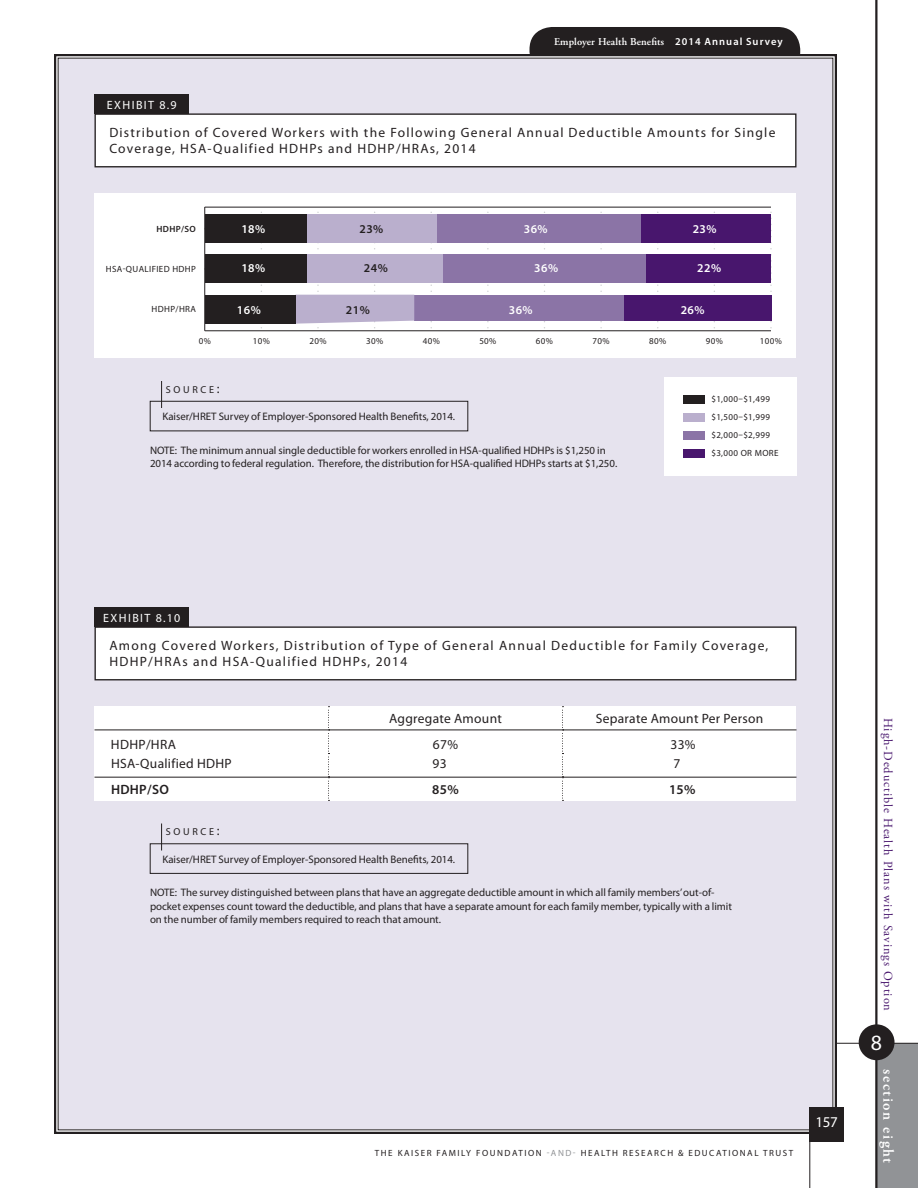
<style>
.page{position:relative;width:918px;height:1188px;background:#fff}
.page>*{position:absolute;margin:0;border:0;box-sizing:border-box;transform-origin:0 0}
.t1{font:21.9px "Myriad Pro";color:#fff}
.t2{font:600 15px "Adobe Garamond Pro";letter-spacing:.1em;color:#fff}
.t3{font:15px "Myriad Pro";color:#fff}
.t4{font:13.5px/16.5px "Myriad Pro";letter-spacing:.09em;color:#231f20}
.t5{font:13.5px "Myriad Pro";letter-spacing:.025em;color:#231f20}
.t6{font:13.5px "Myriad Pro";letter-spacing:.02em;color:#231f20}
.t7{font:600 13.5px "Myriad Pro";letter-spacing:.025em;color:#231f20}
.t8{font:12.3px "Adobe Garamond Pro";letter-spacing:.07em;color:#48166d}
.t9{font:600 12px "Myriad Pro";letter-spacing:.04em;color:#fff}
.t10{font:12px "Myriad Pro";letter-spacing:.12em;color:#fff}
.t11{font:600 12px "Myriad Pro";color:#231f20}
.t12{font:10.8px/13.5px "Myriad Pro";letter-spacing:-.005em;color:#231f20}
.t13{font:600 10.5px "Adobe Garamond Pro";letter-spacing:.01em;color:#fff}
.t14{font:10.2px "Myriad Pro";letter-spacing:.265em;color:#231f20}
.t15{font:9px/18px "Myriad Pro";letter-spacing:.04em;color:#231f20}
.t16{font:9px "Myriad Pro";letter-spacing:.17em;color:#231f20}
.t17{font:600 9px "Myriad Pro";letter-spacing:.04em;color:#231f20}
.s1{font-family:"Myriad Pro"}
.s2{font-size:13.5px}
.s3{color:#919396}
</style>
<div class="page">
<div style="left:876px;top:1043px;width:42px;height:145px;background:#919396"></div>
<hr style="left:825px;top:1043px;width:93px;height:1px;background:#231f20">
<hr style="left:875px;top:0;width:3px;height:1188px;background:#231f20">
<div style="left:859px;top:1024px;width:36px;height:36px;background:#231f20;border-radius:50%"></div>
<div style="left:530px;top:27px;width:270px;height:47px;background:#231f20;border-radius:22px"></div>
<div style="left:54px;top:53px;width:784px;height:1082px;background:#e6e3ee"></div>
<div style="left:810px;top:1107px;width:34px;height:34px;background:#231f20"></div>
<hr style="left:810px;top:1107px;width:1px;height:81px;background:#231f20">
<div style="left:94px;top:194px;width:702px;height:164px;background:#fff"></div>
<hr style="left:205px;top:331px;width:566px;height:1px;background:#231f20">
<svg style="left:430px;top:211px;width:2px;height:117px"></svg>
<svg style="left:487px;top:211px;width:2px;height:117px"></svg>
<svg style="left:544px;top:211px;width:1px;height:117px"></svg>
<svg style="left:600px;top:211px;width:2px;height:117px"></svg>
<svg style="left:657px;top:211px;width:1px;height:117px"></svg>
<svg style="left:714px;top:211px;width:1px;height:117px"></svg>
<svg style="left:770px;top:212px;width:2px;height:116px"></svg>
<hr style="left:205px;top:207px;width:566px;height:1px;background:#231f20">
<hr style="left:204px;top:207px;width:1px;height:124px;background:#231f20">
<div style="left:641px;top:214px;width:130px;height:29px;background:#48166d"></div>
<div style="left:646px;top:254px;width:125px;height:29px;background:#48166d"></div>
<div style="left:624px;top:295px;width:147px;height:26px;background:#48166d"></div>
<div style="left:437px;top:214px;width:204px;height:29px;background:#8b74a6"></div>
<div style="left:443px;top:254px;width:203px;height:29px;background:#8b74a6"></div>
<div style="left:414px;top:295px;width:210px;height:26px;background:#8b74a6"></div>
<div style="left:307px;top:214px;width:130px;height:29px;background:#baafcd"></div>
<div style="left:307px;top:254px;width:136px;height:29px;background:#baafcd"></div>
<svg style="left:295px;top:211px;width:119px;height:117px"></svg>
<div style="left:205px;top:214px;width:102px;height:29px;background:#231f20"></div>
<div style="left:205px;top:254px;width:102px;height:29px;background:#231f20"></div>
<div style="left:205px;top:295px;width:90px;height:29px;background:#231f20"></div>
<div style="left:664px;top:378px;width:133px;height:98px;background:#fff"></div>
<div style="left:683px;top:395px;width:21px;height:8px;background:#231f20"></div>
<div style="left:683px;top:431px;width:21px;height:9px;background:#8b74a6"></div>
<div style="left:683px;top:449px;width:21px;height:9px;background:#48166d"></div>
<div style="left:683px;top:413px;width:21px;height:9px;background:#baafcd"></div>
<div style="left:94px;top:94px;width:95px;height:20px;background:#231f20"></div>
<div style="left:95px;top:114px;width:701px;height:53px;background:#fff"></div>
<div style="left:95px;top:113px;width:701px;height:54px;border:1px solid #231f20"></div>
<div style="left:150px;top:401px;width:318px;height:30px;border:1px solid #231f20"></div>
<svg style="left:161px;top:381px;width:1px;height:27px"></svg>
<div style="left:94px;top:706px;width:702px;height:95px;background:#fff"></div>
<hr style="left:94px;top:730px;width:234px;height:1px;background:#231f20">
<hr style="left:329px;top:730px;width:233px;height:1px;background:#231f20">
<hr style="left:563px;top:730px;width:233px;height:1px;background:#231f20">
<svg style="left:328px;top:706px;width:1px;height:95px"></svg>
<svg style="left:562px;top:706px;width:1px;height:95px"></svg>
<hr style="left:94px;top:777px;width:234px;height:1px;background:#231f20">
<hr style="left:328px;top:777px;width:234px;height:1px;background:#231f20">
<hr style="left:562px;top:777px;width:234px;height:1px;background:#231f20">
<div style="left:94px;top:608px;width:95px;height:19px;background:#231f20"></div>
<div style="left:95px;top:627px;width:701px;height:53px;background:#fff"></div>
<div style="left:95px;top:626px;width:701px;height:54px;border:1px solid #231f20"></div>
<div style="left:150px;top:844px;width:318px;height:30px;border:1px solid #231f20"></div>
<svg style="left:161px;top:824px;width:1px;height:26px"></svg>
<p class="t13" style="left:554px;top:36px;width:230px">Employer Health Benefits <span class="s1">2014 Annual Sur vey</span></p>
<p class="t10" style="left:107px;top:97px;width:71px">Exhibit 8.9</p>
<p class="t4" style="left:109px;top:124px;width:668px">Distribution of Covered Workers with the Following General Annual Deductible Amounts for Single<br>Coverage, HSA-Qualified HDH</p>
<p class="t4" style="left:310px;top:140px;width:58px">Ps and HDH</p>
<p class="t4" style="left:388px;top:140px;width:90px">P/HRAs, 2014</p>
<p class="t17" style="left:156px;top:223px;width:41px">HDHP/SO</p>
<p class="t9" style="left:241px;top:221px;width:25px">18%</p>
<p class="t11" style="left:359px;top:221px;width:25px">23%</p>
<p class="t9" style="left:524px;top:221px;width:25px">36%</p>
<p class="t9" style="left:693px;top:221px;width:25px">23%</p>
<p class="t15" style="left:106px;top:260px;width:92px">HSA-QUALIFIED HDHP</p>
<p class="t9" style="left:241px;top:261px;width:25px">18%</p>
<p class="t11" style="left:364px;top:261px;width:25px">24%</p>
<p class="t9" style="left:534px;top:261px;width:25px">36%</p>
<p class="t9" style="left:697px;top:261px;width:25px">22%</p>
<p class="t15" style="left:152px;top:300px;width:46px">HDHP/HRA</p>
<p class="t9" style="left:237px;top:302px;width:25px">16%</p>
<p class="t11" style="left:346px;top:302px;width:25px">21%</p>
<p class="t9" style="left:509px;top:302px;width:25px">36%</p>
<p class="t9" style="left:681px;top:302px;width:25px">26%</p>
<p class="t15" style="left:199px;top:332px;width:14px">0%</p>
<p class="t15" style="left:253px;top:332px;width:19px">10%</p>
<p class="t15" style="left:309px;top:332px;width:19px">20%</p>
<p class="t15" style="left:366px;top:332px;width:19px">30%</p>
<p class="t15" style="left:423px;top:332px;width:19px">40%</p>
<p class="t15" style="left:479px;top:332px;width:19px">50%</p>
<p class="t15" style="left:536px;top:332px;width:19px">60%</p>
<p class="t15" style="left:593px;top:332px;width:19px">70%</p>
<p class="t15" style="left:649px;top:332px;width:19px">80%</p>
<p class="t15" style="left:706px;top:332px;width:19px">90%</p>
<p class="t15" style="left:760px;top:332px;width:24px">100%</p>
<p class="t14" style="left:166px;top:383px;width:55px">SOURCE<span class="s2">:</span></p>
<p class="t12" style="left:162px;top:410px;width:294px">Kaiser/HRET Survey of Employer-Sponsored Health Benefits, 2014.</p>
<p class="t12" style="left:150px;top:443px;width:381px">NOTE: The minimum annual single deductible for workers enrolled in HSA-qualified HDH</p>
<p class="t12" style="left:545px;top:443px;width:63px">Ps is $1,250 in</p>
<p class="t12" style="left:150px;top:457px;width:373px">2014 according to federal regulation. Therefore, the distribution for HSA-qualified HDH</p>
<p class="t12" style="left:536px;top:457px;width:83px">Ps starts at $1,250.</p>
<p class="t15" style="left:711px;top:390px;width:69px">$1,000–$1,499 $1,500–$1,999 $2,000–$2,999 $3,000 OR MORE</p>
<p class="t10" style="left:103px;top:610px;width:79px">Exhibit 8.10</p>
<p class="t4" style="left:109px;top:637px;width:661px">Among Covered Workers, Distribution of Type of General Annual Deductible for Family Coverage,<br>HDH</p>
<p class="t4" style="left:140px;top:653px;width:193px">P/HRAs and HSA-Qualified HDH</p>
<p class="t4" style="left:353px;top:653px;width:56px">Ps, 2014</p>
<p class="t6" style="left:389px;top:710px;width:114px">Aggregate Amount</p>
<p class="t5" style="left:596px;top:710px;width:169px">Separate Amount Per Person</p>
<p class="t4" style="left:111px;top:736px;width:10px">HDH</p>
<p class="t4" style="left:139px;top:736px;width:39px">P/HRA</p>
<p class="t4" style="left:433px;top:736px;width:27px">67%</p>
<p class="t4" style="left:670px;top:736px;width:27px">33%</p>
<p class="t5" style="left:111px;top:755px;width:96px">HSA-Qualified HDH</p>
<p class="t4" style="left:225px;top:755px;width:9px">P</p>
<p class="t4" style="left:433px;top:755px;width:16px">93</p>
<p class="t4" style="left:674px;top:755px;width:8px">7</p>
<p class="t7" style="left:111px;top:781px;width:58px">HDHP/SO</p>
<p class="t7" style="left:432px;top:781px;width:28px">85%</p>
<p class="t7" style="left:669px;top:781px;width:28px">15%</p>
<p class="t14" style="left:166px;top:826px;width:55px">SOURCE<span class="s2">:</span></p>
<p class="t12" style="left:162px;top:852px;width:294px">Kaiser/HRET Survey of Employer-Sponsored Health Benefits, 2014.</p>
<p class="t12" style="left:150px;top:886px;width:584px">NOTE: The survey distinguished between plans that have an aggregate deductible amount in which all family members’ out-of&shy;pocket expenses count toward the deductible, and plans that have a separate amount for each family member, typically with a limit on the number of family members required to reach that amount.</p>
<p class="t16" style="left:375px;top:1147px;width:415px">The Ka iser Fa mily Foundat ion <span class="s3">-a nd-</span> H ea lt h Resea rch &amp; E ducat iona l Trust</p>
<h2 class="t3" style="left:816px;top:1113px;width:24px">157</h2>
<p class="t8" style="left:896px;top:718px;width:295px;rotate:90deg">High-Deductible Health Plans with Savings Option</p>
<h1 class="t1" style="left:871px;top:1029px;width:13px">8</h1>
<h2 class="t2" style="left:897px;top:1069px;width:95px;rotate:90deg">section eight</h2>
</div>
